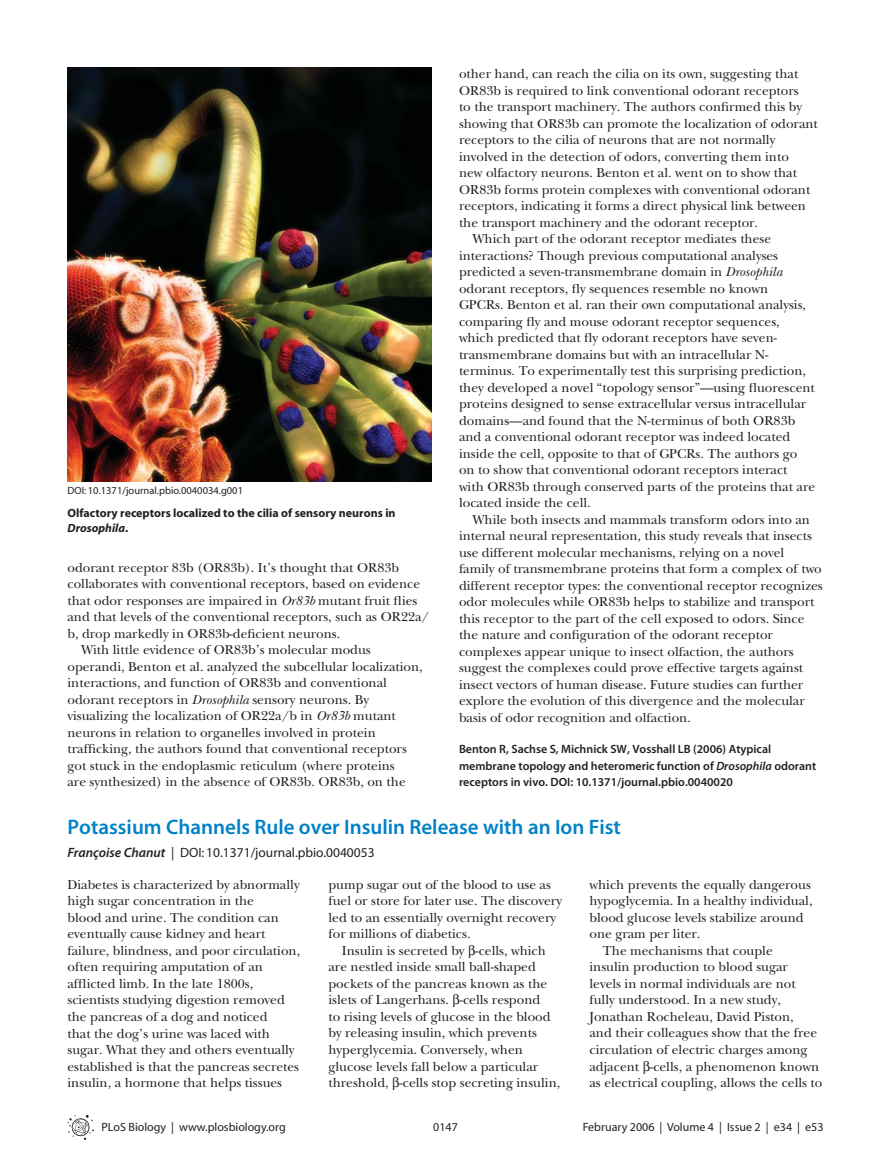
<style>
.page{position:relative;width:891px;height:1175px;background:#fff}
.page>*{position:absolute;margin:0;border:0;box-sizing:border-box;transform-origin:0 0}
.t1{font:600 21px "P Lo S Sans";color:#0081c6}
.t2{font:500 13.5px/16.5px "PLB Iserif";color:#231f20}
.t3{font:13.5px "Myriad";color:#231f20}
.t4{font:600 12px/16.5px "P Lo S Sans";color:#231f20}
.t5{font:12px "Myriad";color:#231f20}
.t6{font:700 12px/15px "Myriad";color:#231f20}
.t7{font:10.5px "Myriad";color:#231f20}
.s1{font-style:italic}
.s2{font-family:"Myriad Pro";font-style:italic}
.s3{font-family:"Myriad Pro";font-weight:600;font-style:italic}
</style>
<div class="page">
<svg style="left:68px;top:1115px;width:26px;height:24px"></svg>
<img style="left:68px;top:68px;width:364px;height:413px">
<p class="t7" style="left:68px;top:487px;width:177px">DOI: 10.1371/journal.pbio.0040034.g001</p>
<p class="t6" style="left:68px;top:506px;width:330px">Olfactory receptors localized to the cilia of sensory neurons in<br><span class="s1">Drosophila</span>.</p>
<p class="t2" style="left:68px;top:560px;width:333px">odorant receptor 83b (OR83b). It’s thought that OR83b</p>
<p class="t2" style="left:68px;top:576px;width:354px">collaborates with conventional receptors, based on evidence</p>
<p class="t2" style="left:68px;top:593px;width:351px">that odor responses are impaired in <span class="s1">Or83b</span> mutant fruit flies</p>
<p class="t2" style="left:68px;top:609px;width:363px">and that levels of the conventional receptors, such as OR22a/</p>
<p class="t2" style="left:68px;top:626px;width:274px">b, drop markedly in OR83b-deficient neurons.</p>
<p class="t2" style="left:81px;top:642px;width:291px">With little evidence of OR83b’s molecular modus</p>
<p class="t2" style="left:68px;top:659px;width:357px">operandi, Benton et al. analyzed the subcellular localization,</p>
<p class="t2" style="left:68px;top:675px;width:321px">interactions, and function of OR83b and conventional</p>
<p class="t2" style="left:68px;top:692px;width:303px">odorant receptors in <span class="s1">Drosophila</span> sensory neurons. By</p>
<p class="t2" style="left:68px;top:708px;width:330px">visualizing the localization of OR22a/b in <span class="s1">Or83b</span> mutant</p>
<p class="t2" style="left:68px;top:725px;width:310px">neurons in relation to organelles involved in protein</p>
<p class="t2" style="left:68px;top:741px;width:341px">trafficking, the authors found that conventional receptors</p>
<p class="t2" style="left:68px;top:758px;width:329px">got stuck in the endoplasmic reticulum (where proteins</p>
<p class="t2" style="left:68px;top:774px;width:340px">are synthesized) in the absence of OR83b. OR83b, on the</p>
<p class="t2" style="left:459px;top:66px;width:341px">other hand, can reach the cilia on its own, suggesting that</p>
<p class="t2" style="left:459px;top:83px;width:341px">OR83b is required to link conventional odorant receptors</p>
<p class="t2" style="left:459px;top:99px;width:345px">to the transport machinery. The authors confirmed this by</p>
<p class="t2" style="left:459px;top:116px;width:360px">showing that OR83b can promote the localization of odorant</p>
<p class="t2" style="left:459px;top:132px;width:318px">receptors to the cilia of neurons that are not normally</p>
<p class="t2" style="left:459px;top:149px;width:331px">involved in the detection of odors, converting them into</p>
<p class="t2" style="left:459px;top:165px;width:340px">new olfactory neurons. Benton et al. went on to show that</p>
<p class="t2" style="left:459px;top:182px;width:353px">OR83b forms protein complexes with conventional odorant</p>
<p class="t2" style="left:459px;top:198px;width:348px">receptors, indicating it forms a direct physical link between</p>
<p class="t2" style="left:459px;top:215px;width:301px">the transport machinery and the odorant receptor.</p>
<p class="t2" style="left:473px;top:231px;width:300px">Which part of the odorant receptor mediates these</p>
<p class="t2" style="left:459px;top:248px;width:321px">interactions? Though previous computational analyses</p>
<p class="t2" style="left:459px;top:264px;width:325px">predicted a seven-transmembrane domain in <span class="s1">Drosophila</span></p>
<p class="t2" style="left:459px;top:281px;width:311px">odorant receptors, fly sequences resemble no known</p>
<p class="t2" style="left:459px;top:297px;width:349px">GPCRs. Benton et al. ran their own computational analysis,</p>
<p class="t2" style="left:459px;top:314px;width:322px">comparing fly and mouse odorant receptor sequences,</p>
<p class="t2" style="left:459px;top:330px;width:320px">which predicted that fly odorant receptors have seven-</p>
<p class="t2" style="left:459px;top:347px;width:311px">transmembrane domains but with an intracellular N-</p>
<p class="t2" style="left:459px;top:363px;width:348px">terminus. To experimentally test this surprising prediction,</p>
<p class="t2" style="left:459px;top:380px;width:357px">they developed a novel “topology sensor”—using fluorescent</p>
<p class="t2" style="left:459px;top:396px;width:349px">proteins designed to sense extracellular versus intracellular</p>
<p class="t2" style="left:459px;top:413px;width:338px">domains—and found that the N-terminus of both OR83b</p>
<p class="t2" style="left:459px;top:429px;width:333px">and a conventional odorant receptor was indeed located</p>
<p class="t2" style="left:459px;top:446px;width:340px">inside the cell, opposite to that of GPCRs. The authors go</p>
<p class="t2" style="left:459px;top:462px;width:330px">on to show that conventional odorant receptors interact</p>
<p class="t2" style="left:459px;top:479px;width:358px">with OR83b through conserved parts of the proteins that are</p>
<p class="t2" style="left:459px;top:495px;width:133px">located inside the cell.</p>
<p class="t2" style="left:473px;top:512px;width:339px">While both insects and mammals transform odors into an</p>
<p class="t2" style="left:459px;top:528px;width:354px">internal neural representation, this study reveals that insects</p>
<p class="t2" style="left:459px;top:545px;width:327px">use different molecular mechanisms, relying on a novel</p>
<p class="t2" style="left:459px;top:561px;width:364px">family of transmembrane proteins that form a complex of two</p>
<p class="t2" style="left:459px;top:578px;width:365px">different receptor types: the conventional receptor recognizes</p>
<p class="t2" style="left:459px;top:594px;width:357px">odor molecules while OR83b helps to stabilize and transport</p>
<p class="t2" style="left:459px;top:611px;width:347px">this receptor to the part of the cell exposed to odors. Since</p>
<p class="t2" style="left:459px;top:627px;width:316px">the nature and configuration of the odorant receptor</p>
<p class="t2" style="left:459px;top:644px;width:336px">complexes appear unique to insect olfaction, the authors</p>
<p class="t2" style="left:459px;top:660px;width:346px">suggest the complexes could prove effective targets against</p>
<p class="t2" style="left:459px;top:677px;width:346px">insect vectors of human disease. Future studies can further</p>
<p class="t2" style="left:459px;top:693px;width:347px">explore the evolution of this divergence and the molecular</p>
<p class="t2" style="left:459px;top:710px;width:233px">basis of odor recognition and olfaction.</p>
<p class="t4" style="left:459px;top:742px;width:359px">Benton R, Sachse S, Michnick SW, Vosshall LB (2006) Atypical membrane topology and heteromeric function of <span class="s2">Drosophila</span> odorant receptors in vivo. DOI: 10.1371/journal.pbio.0040020</p>
<h1 class="t1" style="left:68px;top:819px;width:555px">Potassium Channels Rule over Insulin Release with an Ion Fist</h1>
<p class="t3" style="left:68px;top:847px;width:309px"><span class="s3">Françoise Chanut</span> | DOI: 10.1371/journal.pbio.0040053</p>
<p class="t2" style="left:68px;top:877px;width:234px">Diabetes is characterized by abnormally high sugar concentration in the<br>blood and urine. The condition can eventually cause kidney and heart failure, blindness, and poor circulation, often requiring amputation of an afflicted limb. In the late 1800s, scientists studying digestion removed the pancreas of a dog and noticed<br>that the dog’s urine was laced with sugar. What they and others eventually established is that the pancreas secretes insulin, a hormone that helps tissues</p>
<p class="t2" style="left:328px;top:877px;width:235px">pump sugar out of the blood to use as fuel or store for later use. The discovery led to an essentially overnight recovery for millions of diabetics.</p>
<p class="t2" style="left:328px;top:943px;width:233px;text-indent:14px">Insulin is secreted by β-cells, which are nestled inside small ball-shaped pockets of the pancreas known as the islets of Langerhans. β-cells respond<br>to rising levels of glucose in the blood by releasing insulin, which prevents hyperglycemia. Conversely, when glucose levels fall below a particular threshold, β-cells stop secreting insulin,</p>
<p class="t5" style="left:102px;top:1122px;width:186px">PLoS Biology | www.plosbiology.org</p>
<p class="t5" style="left:433px;top:1122px;width:26px">0147</p>
<p class="t2" style="left:589px;top:877px;width:223px">which prevents the equally dangerous</p>
<p class="t2" style="left:589px;top:893px;width:225px">hypoglycemia. In a healthy individual,</p>
<p class="t2" style="left:589px;top:910px;width:216px">blood glucose levels stabilize around</p>
<p class="t2" style="left:589px;top:926px;width:112px">one gram per liter.</p>
<p class="t2" style="left:603px;top:943px;width:171px">The mechanisms that couple</p>
<p class="t2" style="left:589px;top:959px;width:200px">insulin production to blood sugar</p>
<p class="t2" style="left:589px;top:976px;width:208px">levels in normal individuals are not</p>
<p class="t2" style="left:589px;top:992px;width:193px">fully understood. In a new study,</p>
<p class="t2" style="left:589px;top:1009px;width:206px">Jonathan Rocheleau, David Piston,</p>
<p class="t2" style="left:589px;top:1025px;width:229px">and their colleagues show that the free</p>
<p class="t2" style="left:589px;top:1042px;width:220px">circulation of electric charges among</p>
<p class="t2" style="left:589px;top:1058px;width:231px">adjacent β-cells, a phenomenon known</p>
<p class="t2" style="left:589px;top:1075px;width:235px">as electrical coupling, allows the cells to</p>
<p class="t5" style="left:583px;top:1122px;width:242px">February 2006 | Volume 4 | Issue 2 | e34 | e53</p>
</div>
